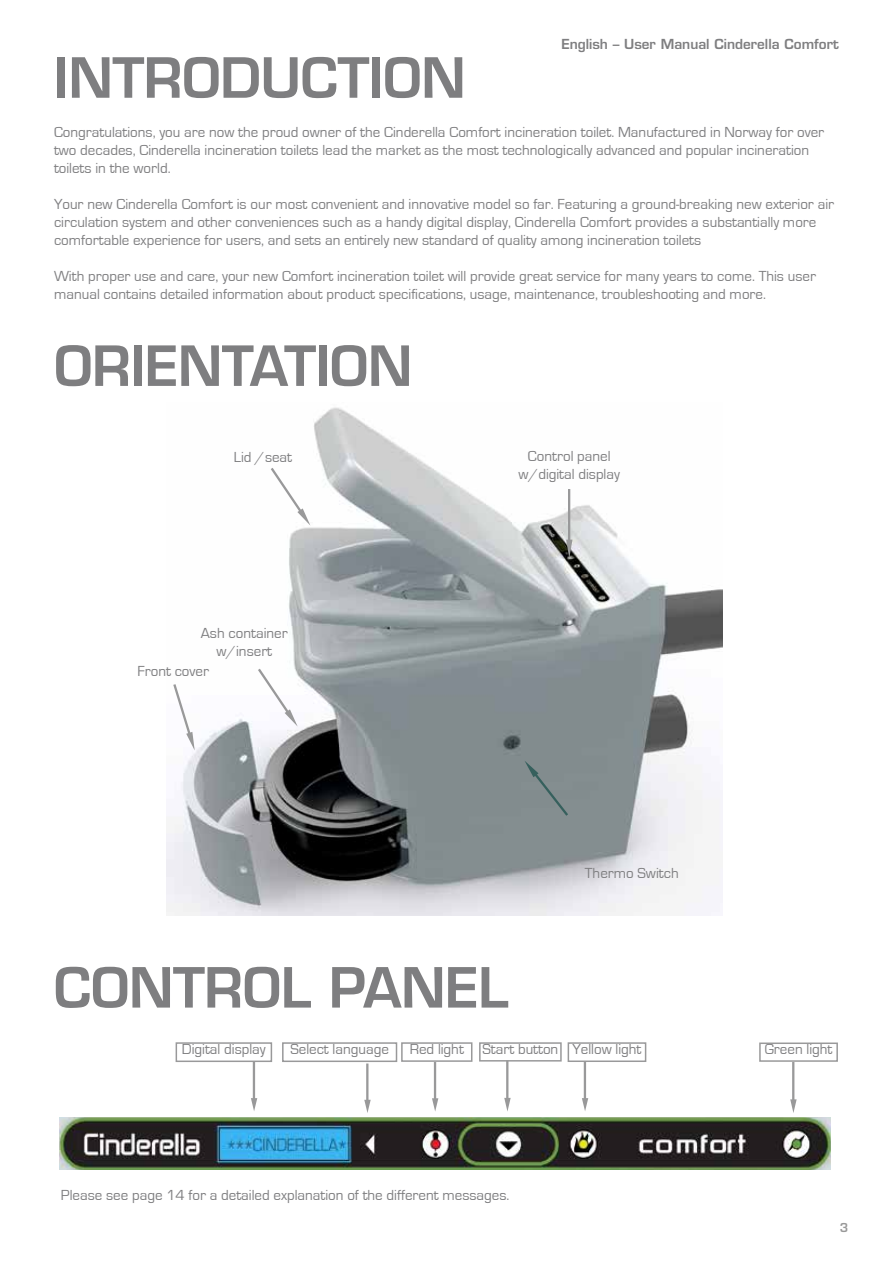
<style>
.page{position:relative;width:893px;height:1263px;background:#fff}
.page>*{position:absolute;margin:0;border:0;box-sizing:border-box;transform-origin:0 0}
.t1{font:600 54px "Eurostile";letter-spacing:-.01em;color:#7e7e80}
.t2{font:15px/18px "Eurostile";color:#7e7e80}
.t3{font:600 13.5px "Eurostile";color:#7e7e80}
.t4{font:600 12px "Eurostile";color:#999}
</style>
<div class="page">
<img style="left:60px;top:1117px;width:771px;height:52px">
<svg style="left:251px;top:1062px;width:6px;height:49px"></svg>
<div style="left:176px;top:1042px;width:96px;height:20px;border:2px solid #99999a"></div>
<svg style="left:364px;top:1063px;width:7px;height:50px"></svg>
<div style="left:282px;top:1042px;width:115px;height:20px;border:2px solid #99999a"></div>
<svg style="left:432px;top:1062px;width:6px;height:49px"></svg>
<div style="left:401px;top:1042px;width:71px;height:20px;border:2px solid #99999a"></div>
<svg style="left:504px;top:1061px;width:7px;height:50px"></svg>
<div style="left:479px;top:1042px;width:83px;height:19px;border:2px solid #99999a"></div>
<svg style="left:582px;top:1062px;width:6px;height:49px"></svg>
<div style="left:568px;top:1042px;width:78px;height:20px;border:2px solid #99999a"></div>
<svg style="left:790px;top:1062px;width:7px;height:51px"></svg>
<div style="left:759px;top:1042px;width:79px;height:20px;border:2px solid #99999a"></div>
<img style="left:167px;top:407px;width:556px;height:508px">
<svg style="left:566px;top:489px;width:6px;height:69px"></svg>
<svg style="left:173px;top:684px;width:22px;height:66px"></svg>
<svg style="left:271px;top:468px;width:39px;height:58px"></svg>
<svg style="left:525px;top:761px;width:43px;height:55px;background:#7c898a"></svg>
<svg style="left:258px;top:669px;width:40px;height:57px"></svg>
<p class="t3" style="left:561px;top:36px;width:279px">English – User Manual Cinderella Comfort</p>
<h1 class="t1" style="left:54px;top:44px;width:413px">INTRODUCTION</h1>
<p class="t2" style="left:54px;top:124px;width:772px">Congratulations, you are now the proud owner of the Cinderella Comfort incineration toilet. Manufactured in Norway for over two decades, Cinderella incineration toilets lead the market as the most technologically advanced and popular incineration toilets in the world.</p>
<p class="t2" style="left:54px;top:196px;width:782px">Your new Cinderella Comfort is our most convenient and innovative model so far. Featuring a ground-breaking new exterior air circulation system and other conveniences such as a handy digital display, Cinderella Comfort provides a substantially more comfortable experience for users, and sets an entirely new standard of quality among incineration toilets</p>
<p class="t2" style="left:54px;top:268px;width:763px">With proper use and care, your new Comfort incineration toilet will provide great service for many years to come. This user manual contains detailed information about product specifications, usage, maintenance, troubleshooting and more.</p>
<h1 class="t1" style="left:54px;top:332px;width:360px">ORIENTATION</h1>
<p class="t2" style="left:234px;top:448px;width:60px">Lid /seat</p>
<p class="t2" style="left:201px;top:624px;width:88px;text-align:center">Ash container w/insert</p>
<p class="t2" style="left:137px;top:662px;width:73px">Front cover</p>
<p class="t2" style="left:519px;top:448px;width:103px;text-align:center">Control panel w/digital display</p>
<h1 class="t1" style="left:54px;top:954px;width:456px">CONTROL PANEL</h1>
<p class="t2" style="left:585px;top:864px;width:95px">Thermo Switch</p>
<p class="t2" style="left:182px;top:1040px;width:85px">Digital display</p>
<p class="t2" style="left:290px;top:1040px;width:100px">Select language</p>
<p class="t2" style="left:410px;top:1040px;width:233px">Red light Start button Yellow light</p>
<p class="t2" style="left:765px;top:1040px;width:69px">Green light</p>
<p class="t2" style="left:61px;top:1186px;width:450px">Please see page 14 for a detailed explanation of the different messages.</p>
<p class="t4" style="left:840px;top:1220px;width:10px">3</p>
</div>
